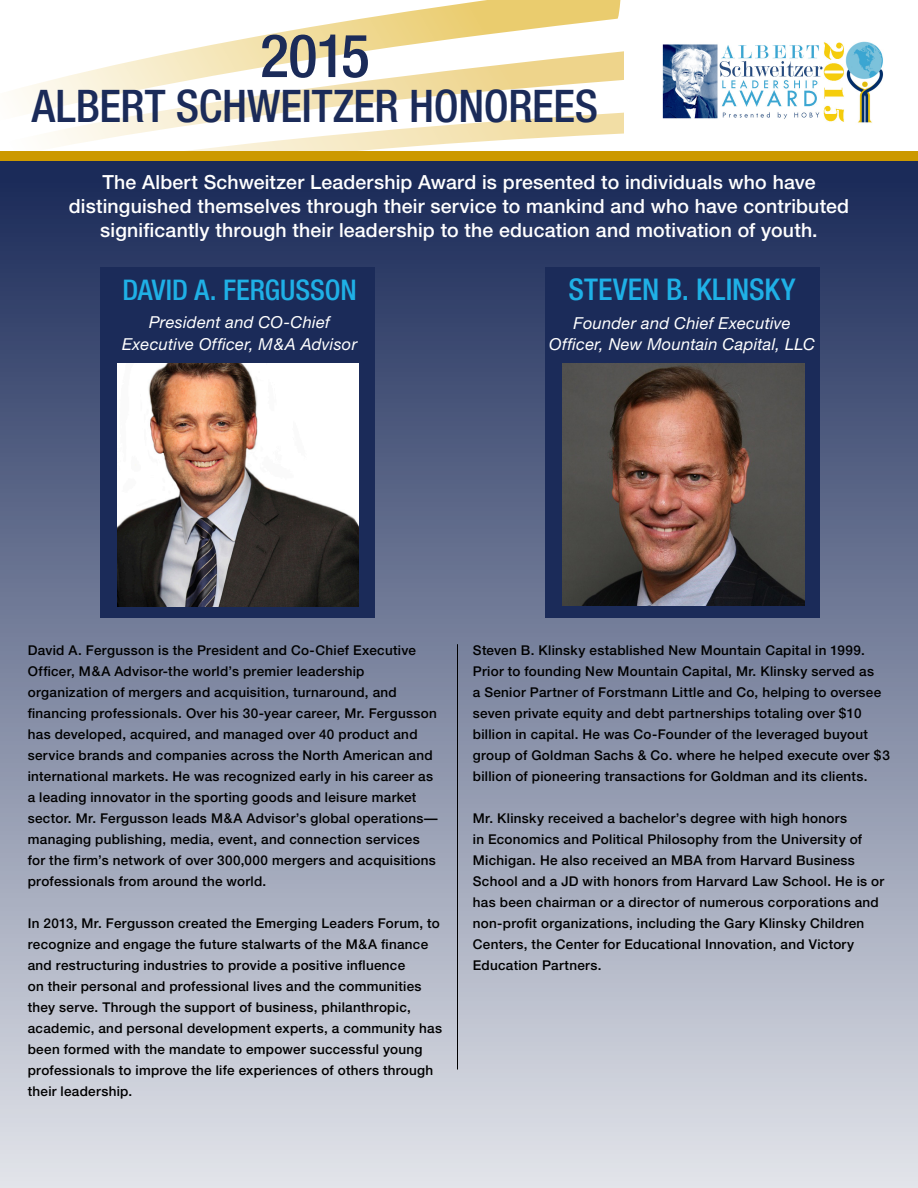
<style>
.page{position:relative;width:918px;height:1188px;background:#fff}
.page>*{position:absolute;margin:0;border:0;box-sizing:border-box;transform-origin:0 0}
.t1{font:500 condensed 60px "Helvetica Neue";color:#1b2b59}
.t2{font:500 condensed 45px "Helvetica Neue";letter-spacing:-.005em;color:#1b2b59}
.t3{font:500 condensed 30px "Helvetica Neue";color:#1fb0e6}
.t4{font:500 condensed 28.5px "Helvetica Neue";letter-spacing:-.005em;color:#1fb0e6}
.t5{font:500 19.5px/24px "Helvetica Neue";letter-spacing:.01em;color:#fff;text-align:center}
.t6{font:italic 16.5px/21.6px "Helvetica Neue";letter-spacing:.015em;color:#fff;text-align:center}
.t7{font:500 13.5px/21px "Helvetica Neue";letter-spacing:.02em;color:#000}
</style>
<div class="page">
<div style="left:0;top:156px;width:918px;height:1032px;background:linear-gradient(to bottom,#172756,#e2e4ea)"></div>
<svg style="left:182px;top:0;width:439px;height:51px"></svg>
<svg style="left:0;top:51px;width:624px;height:101px"></svg>
<svg style="left:624px;top:151px;width:294px;height:1px"></svg>
<div style="left:0;top:152px;width:918px;height:9px;background:#c90"></div>
<div style="left:100px;top:267px;width:275px;height:351px;background:#1b2b59"></div>
<img style="left:118px;top:364px;width:240px;height:243px">
<hr style="left:457px;top:644px;width:1px;height:425px;background:#000">
<div style="left:545px;top:267px;width:275px;height:351px;background:#1b2b59"></div>
<img style="left:563px;top:363px;width:241px;height:243px">
<img style="left:662px;top:41px;width:221px;height:82px">
<p class="t1" style="left:260px;top:20px;width:111px">2015</p>
<p class="t2" style="left:32px;top:79px;width:568px">ALBERT SCHWEITZER HONOREES</p>
<p class="t5" style="left:69px;top:170px;width:782px">The Albert Schweitzer Leadership Award is presented to individuals who have distinguished themselves through their service to mankind and who have contributed significantly through their leadership to the education and motivation of youth.</p>
<p class="t4" style="left:122px;top:273px;width:236px">DAVID A. FERGUSSON</p>
<p class="t6" style="left:122px;top:311px;width:237px">President and CO-Chief<br>Executive Officer, M&amp;A Advisor</p>
<p class="t3" style="left:569px;top:272px;width:229px">STEVEN B. KLINSKY</p>
<p class="t6" style="left:549px;top:312px;width:267px">Founder and Chief Executive<br>Officer, New Mountain Capital, LLC</p>
<p class="t7" style="left:28px;top:639px;width:411px">David A. Fergusson is the President and Co-Chief Executive Officer, M&amp;A Advisor-the world’s premier leadership organization of mergers and acquisition, turnaround, and financing professionals. Over his 30-year career, Mr. Fergusson has developed, acquired, and managed over 40 product and service brands and companies across the North American and international markets. He was recognized early in his career as a leading innovator in the sporting goods and leisure market sector. Mr. Fergusson leads M&amp;A Advisor’s global operations— managing publishing, media, event, and connection services for the firm’s network of over 300,000 mergers and acquisitions professionals from around the world.</p>
<p class="t7" style="left:28px;top:912px;width:416px">In 2013, Mr. Fergusson created the Emerging Leaders Forum, to recognize and engage the future stalwarts of the M&amp;A finance and restructuring industries to provide a positive influence<br>on their personal and professional lives and the communities they serve. Through the support of business, philanthropic, academic, and personal development experts, a community has been formed with the mandate to empower successful young professionals to improve the life experiences of others through their leadership.</p>
<p class="t7" style="left:473px;top:639px;width:418px">Steven B. Klinsky established New Mountain Capital in 1999.<br>Prior to founding New Mountain Capital, Mr. Klinsky served as<br>a Senior Partner of Forstmann Little and Co, helping to oversee seven private equity and debt partnerships totaling over $10 billion in capital. He was Co-Founder of the leveraged buyout group of Goldman Sachs &amp; Co. where he helped execute over $3 billion of pioneering transactions for Goldman and its clients.</p>
<p class="t7" style="left:473px;top:807px;width:413px">Mr. Klinsky received a bachelor’s degree with high honors<br>in Economics and Political Philosophy from the University of Michigan. He also received an MBA from Harvard Business School and a JD with honors from Harvard Law School. He is or has been chairman or a director of numerous corporations and non-profit organizations, including the Gary Klinsky Children Centers, the Center for Educational Innovation, and Victory Education Partners.</p>
</div>
